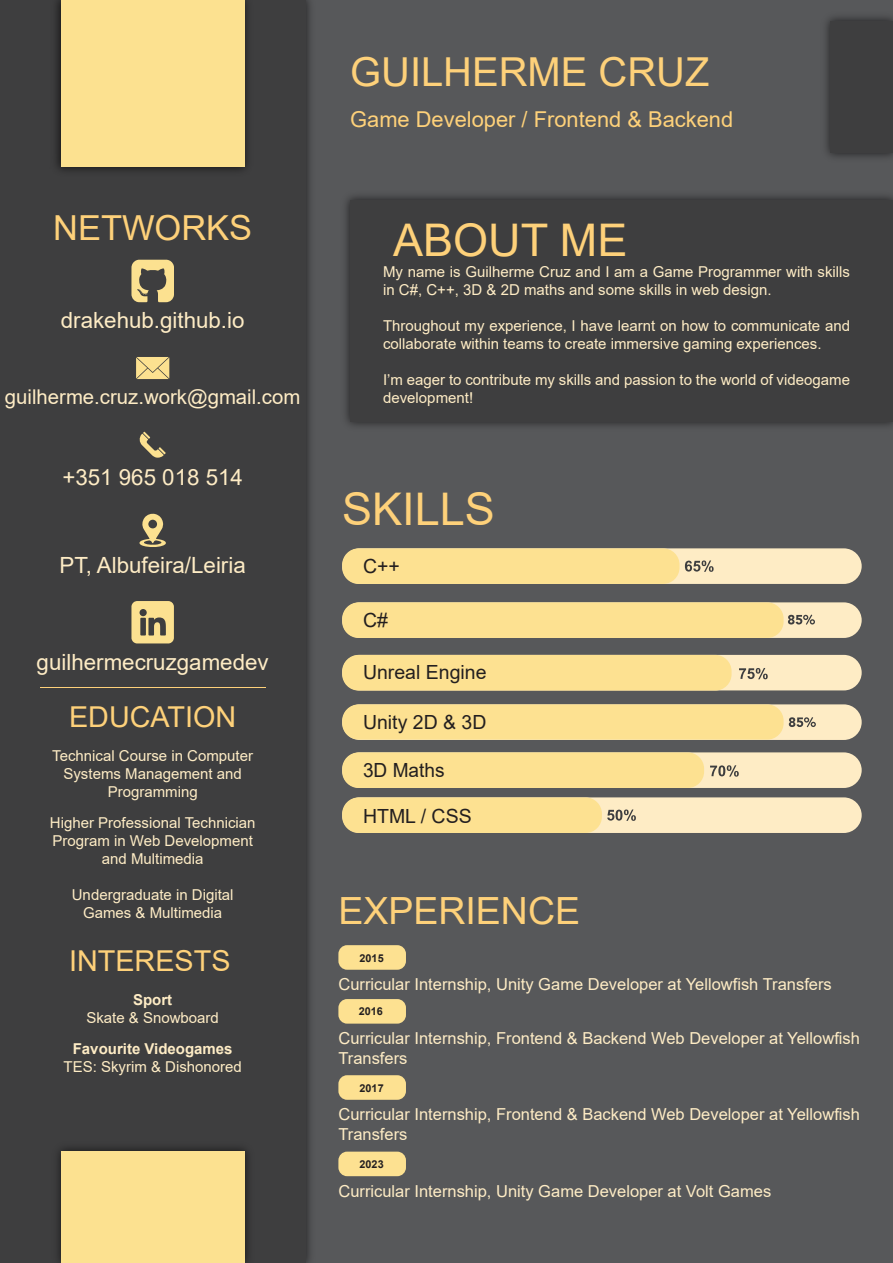
<style>
.page{position:relative;width:893px;height:1263px;background:#57585a}
.page>*{position:absolute;margin:0;border:0;box-sizing:border-box;transform-origin:0 0}
.t1{font:45px "Arial";color:#fed17a}
.t2{font:39.9px "Arial";color:#fed17a}
.t3{font:37.5px "Arial";color:#fed17a}
.t4{font:34.5px "Arial";color:#fed17a}
.t5{font:28.8px "Arial";color:#fed17a}
.t6{font:22.35px "Arial";color:#feecc5}
.t7{font:21.9px "Arial";color:#fed17a}
.t8{font:20.4px "Arial";color:#feecc5}
.t9{font:19.5px "Arial";color:#231f20}
.t10{font:16.5px/19.8px "Arial";color:#feecc5}
.t11{font:15px/18px "Arial";color:#feecc5}
.t12{font:700 15px "Arial";color:#feecc5}
.t13{font:700 10.8px "Arial";color:#231f20}
</style>
<div class="page">
<div style="left:342px;top:752px;width:520px;height:36px;background:#feecc5;border-radius:18px"></div>
<div style="left:342px;top:704px;width:520px;height:36px;background:#feecc5;border-radius:18px"></div>
<div style="left:342px;top:655px;width:520px;height:35px;background:#feecc5;border-radius:18px"></div>
<div style="left:342px;top:602px;width:520px;height:36px;background:#feecc5;border-radius:18px"></div>
<div style="left:342px;top:548px;width:520px;height:36px;background:#feecc5;border-radius:18px"></div>
<div style="left:342px;top:797px;width:520px;height:36px;background:#feecc5;border-radius:18px"></div>
<div style="left:338px;top:945px;width:68px;height:25px;background:#fde191;border-radius:9px"></div>
<div style="left:338px;top:999px;width:68px;height:25px;background:#fde191;border-radius:9px"></div>
<div style="left:338px;top:1075px;width:68px;height:25px;background:#fde191;border-radius:9px"></div>
<div style="left:338px;top:1151px;width:68px;height:25px;background:#fde191;border-radius:9px"></div>
<div style="left:0;top:0;width:305px;height:1263px;background:#3e3e3f"></div>
<div style="left:830px;top:21px;width:63px;height:131px;background:#3e3e3f"></div>
<div style="left:350px;top:200px;width:543px;height:221px;background:#3e3e3f"></div>
<div style="left:342px;top:548px;width:337px;height:36px;background:#fde191;border-radius:16px"></div>
<div style="left:342px;top:602px;width:442px;height:36px;background:#fde191;border-radius:16px"></div>
<div style="left:342px;top:655px;width:389px;height:35px;background:#fde191;border-radius:16px"></div>
<div style="left:342px;top:704px;width:442px;height:36px;background:#fde191;border-radius:16px"></div>
<div style="left:342px;top:752px;width:362px;height:36px;background:#fde191;border-radius:16px"></div>
<svg style="left:788px;top:614px;width:27px;height:11px"></svg>
<svg style="left:789px;top:717px;width:27px;height:10px"></svg>
<div style="left:342px;top:797px;width:260px;height:36px;background:#fde191;border-radius:16px"></div>
<img style="left:56px;top:0;width:191px;height:171px">
<div style="left:61px;top:0;width:183px;height:167px;background:#fce190"></div>
<img style="left:58px;top:1148px;width:190px;height:115px">
<div style="left:61px;top:1151px;width:183px;height:112px;background:#fce190"></div>
<svg style="left:136px;top:357px;width:33px;height:22px"></svg>
<svg style="left:139px;top:513px;width:27px;height:34px"></svg>
<svg style="left:139px;top:431px;width:27px;height:27px"></svg>
<svg style="left:131px;top:260px;width:43px;height:42px"></svg>
<hr style="left:40px;top:687px;width:225px;height:1px;background:#fed17a">
<svg style="left:131px;top:601px;width:43px;height:42px"></svg>
<svg style="left:739px;top:668px;width:29px;height:11px"></svg>
<svg style="left:710px;top:765px;width:29px;height:12px"></svg>
<svg style="left:607px;top:809px;width:29px;height:12px"></svg>
<svg style="left:685px;top:560px;width:29px;height:12px"></svg>
<h3 class="t4" style="left:53px;top:204px;width:201px">NETWORKS</h3>
<h3 class="t6" style="left:61px;top:305px;width:185px">drakehub.github.io</h3>
<h3 class="t8" style="left:5px;top:383px;width:297px">guilherme.cruz.work@gmail.com</h3>
<h3 class="t6" style="left:62px;top:462px;width:182px">+351 965 018 514</h3>
<h3 class="t6" style="left:60px;top:549px;width:188px">PT, Albufeira/Leiria</h3>
<h3 class="t6" style="left:37px;top:646px;width:234px">guilhermecruzgamedev</h3>
<h3 class="t5" style="left:69px;top:697px;width:169px">EDUCATION</h3>
<p class="t11" style="left:52px;top:747px;width:202px;text-align:center">Technical Course in Computer<br>Systems Management and<br>Programming</p>
<p class="t11" style="left:50px;top:813px;width:207px;text-align:center">Higher Professional Technician<br>Program in Web Development and Multimedia</p>
<p class="t11" style="left:72px;top:885px;width:163px;text-align:center">Undergraduate in Digital<br>Games &amp; Multimedia</p>
<h3 class="t5" style="left:69px;top:941px;width:163px">INTERESTS</h3>
<p class="t12" style="left:133px;top:989px;width:41px">Sport</p>
<p class="t11" style="left:86px;top:1009px;width:134px">Skate &amp; Snowboard</p>
<p class="t12" style="left:73px;top:1038px;width:161px">Favourite Videogames</p>
<p class="t11" style="left:64px;top:1057px;width:180px">TES: Skyrim &amp; Dishonored</p>
<h2 class="t2" style="left:350px;top:45px;width:361px">GUILHERME CRUZ</h2>
<h3 class="t7" style="left:350px;top:104px;width:385px">Game Developer / Frontend &amp; Backend</h3>
<h1 class="t1" style="left:393px;top:209px;width:236px">ABOUT ME</h1>
<p class="t11" style="left:383px;top:263px;width:468px">My name is Guilherme Cruz and I am a Game Programmer with skills in C#, C++, 3D &amp; 2D maths and some skills in web design.</p>
<p class="t11" style="left:383px;top:317px;width:468px">Throughout my experience, I have learnt on how to communicate and collaborate within teams to create immersive gaming experiences.</p>
<p class="t11" style="left:383px;top:371px;width:468px">I’m eager to contribute my skills and passion to the world of videogame development!</p>
<h1 class="t1" style="left:342px;top:478px;width:154px">SKILLS</h1>
<h3 class="t9" style="left:363px;top:552px;width:38px">C++</h3>
<h3 class="t9" style="left:363px;top:606px;width:26px">C#</h3>
<h3 class="t9" style="left:363px;top:659px;width:125px">Unreal Engine</h3>
<h3 class="t9" style="left:363px;top:708px;width:125px">Unity 2D &amp; 3D</h3>
<h3 class="t9" style="left:363px;top:756px;width:83px">3D Maths</h3>
<h3 class="t9" style="left:363px;top:803px;width:110px">HTML / CSS</h3>
<h3 class="t3" style="left:338px;top:885px;width:243px">EXPERIENCE</h3>
<p class="t13" style="left:360px;top:950px;width:26px">2015</p>
<p class="t10" style="left:338px;top:974px;width:495px">Curricular Internship, Unity Game Developer at Yellowfish Transfers</p>
<p class="t10" style="left:338px;top:1028px;width:523px">Curricular Internship, Frontend &amp; Backend Web Developer at Yellowfish<br>Transfers</p>
<p class="t13" style="left:359px;top:1004px;width:26px">2016</p>
<p class="t13" style="left:360px;top:1080px;width:26px">2017</p>
<p class="t10" style="left:338px;top:1104px;width:523px">Curricular Internship, Frontend &amp; Backend Web Developer at Yellowfish<br>Transfers</p>
<p class="t13" style="left:360px;top:1157px;width:26px">2023</p>
<p class="t10" style="left:338px;top:1181px;width:434px">Curricular Internship, Unity Game Developer at Volt Games</p>
</div>
